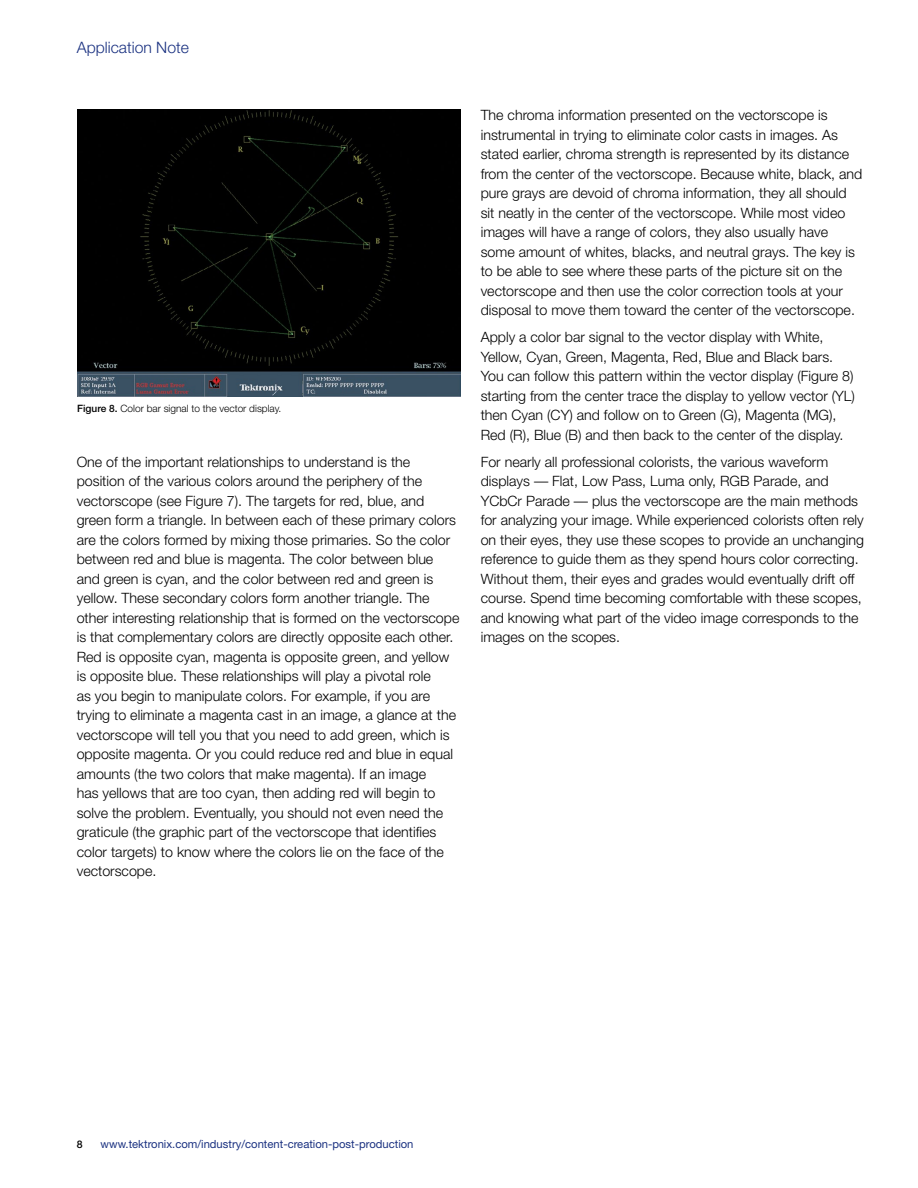
<style>
.page{position:relative;width:918px;height:1188px;background:#fff}
.page>*{position:absolute;margin:0;border:0;box-sizing:border-box;transform-origin:0 0}
.t1{font:300 15.75px "Helvetica Neue";color:#1b3281}
.t2{font:300 14.25px/19.5px "Helvetica Neue";color:#000}
.t3{font:11.25px "Helvetica Neue";color:#1b3281}
.t4{font:500 10.5px "Helvetica Neue";color:#000}
.t5{font:300 10.2px "Helvetica Neue";color:#000}
.s1{font-weight:500}
</style>
<div class="page">
<img style="left:77px;top:109px;width:383px;height:288px">
<p class="t1" style="left:77px;top:37px;width:114px">Application Note</p>
<p class="t5" style="left:77px;top:402px;width:206px"><span class="s1">Figure 8.</span> Color bar signal to the vector display.</p>
<p class="t2" style="left:77px;top:451px;width:384px">One of the important relationships to understand is the position of the various colors around the periphery of the vectorscope (see Figure 7). The targets for red, blue, and green form a triangle. In between each of these primary colors are the colors formed by mixing those primaries. So the color between red and blue is magenta. The color between blue and green is cyan, and the color between red and green is yellow. These secondary colors form another triangle. The other interesting relationship that is formed on the vectorscope is that complementary colors are directly opposite each other.<br>Red is opposite cyan, magenta is opposite green, and yellow is opposite blue. These relationships will play a pivotal role<br>as you begin to manipulate colors. For example, if you are trying to eliminate a magenta cast in an image, a glance at the vectorscope will tell you that you need to add green, which is opposite magenta. Or you could reduce red and blue in equal amounts (the two colors that make magenta). If an image<br>has yellows that are too cyan, then adding red will begin to solve the problem. Eventually, you should not even need the graticule (the graphic part of the vectorscope that identifies color targets) to know where the colors lie on the face of the vectorscope.</p>
<p class="t2" style="left:481px;top:105px;width:383px">The chroma information presented on the vectorscope is instrumental in trying to eliminate color casts in images. As stated earlier, chroma strength is represented by its distance from the center of the vectorscope. Because white, black, and pure grays are devoid of chroma information, they all should sit neatly in the center of the vectorscope. While most video images will have a range of colors, they also usually have some amount of whites, blacks, and neutral grays. The key is to be able to see where these parts of the picture sit on the vectorscope and then use the color correction tools at your disposal to move them toward the center of the vectorscope.</p>
<p class="t2" style="left:481px;top:327px;width:376px">Apply a color bar signal to the vector display with White, Yellow, Cyan, Green, Magenta, Red, Blue and Black bars.<br>You can follow this pattern within the vector display (Figure 8) starting from the center trace the display to yellow vector (YL) then Cyan (CY) and follow on to Green (G), Magenta (MG), Red (R), Blue (B) and then back to the center of the display.</p>
<p class="t2" style="left:481px;top:452px;width:385px">For nearly all professional colorists, the various waveform displays — Flat, Low Pass, Luma only, RGB Parade, and YCbCr Parade — plus the vectorscope are the main methods for analyzing your image. While experienced colorists often rely on their eyes, they use these scopes to provide an unchanging reference to guide them as they spend hours color correcting.<br>Without them, their eyes and grades would eventually drift off course. Spend time becoming comfortable with these scopes, and knowing what part of the video image corresponds to the images on the scopes.</p>
<p class="t4" style="left:77px;top:1138px;width:7px">8</p>
<p class="t3" style="left:101px;top:1138px;width:314px">www.tektronix.com/industry/content-creation-post-production</p>
</div>
